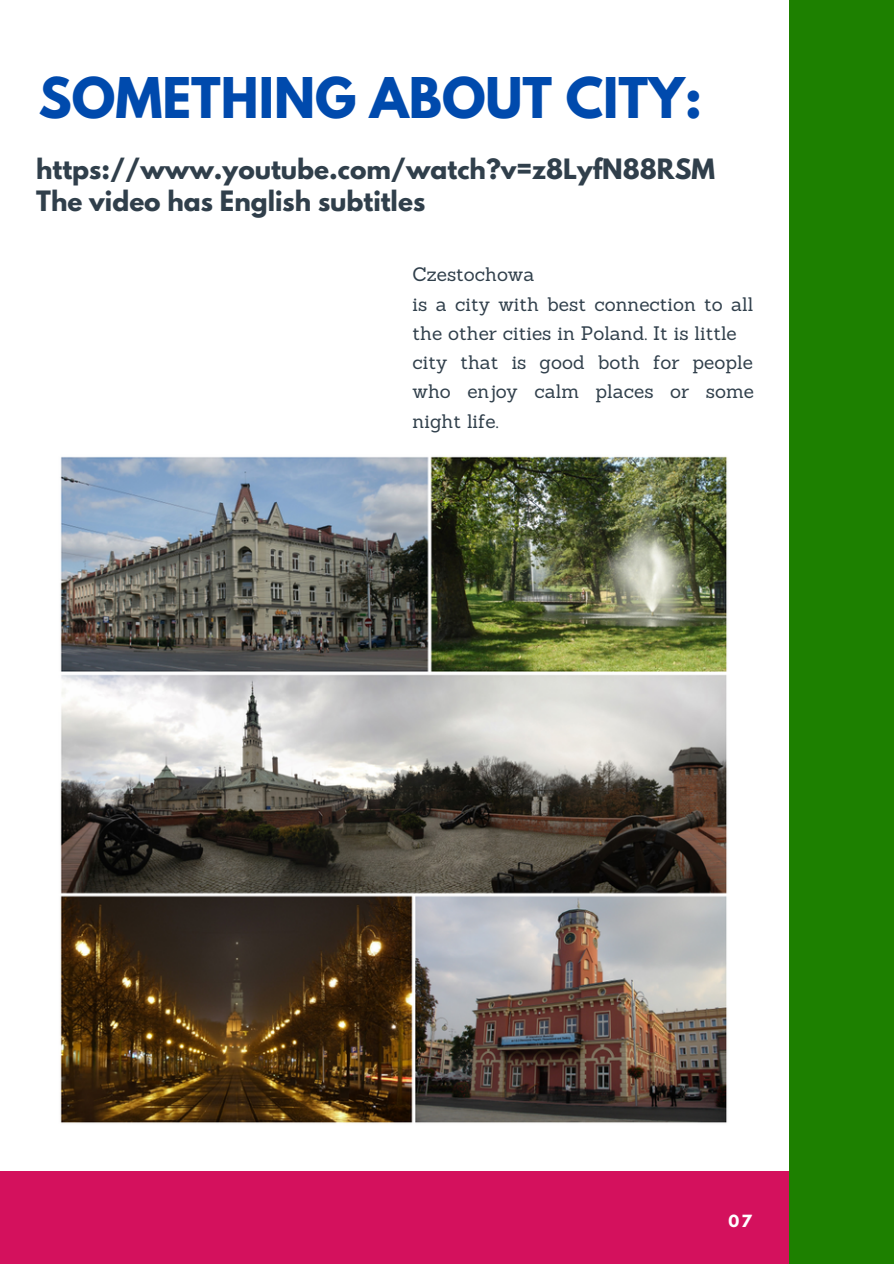
<style>
.page{position:relative;width:894px;height:1264px;background:#fff}
.page>*{position:absolute;margin:0;border:0;box-sizing:border-box;transform-origin:0 0}
.t1{font:700 49.65px "League Spartan";color:#004aad}
.t2{font:700 24.9px/32.7px "League Spartan";color:#303f4b}
.t3{font:19.05px/29.2px "Sanchez";color:#303f4b}
.t4{font:700 14.85px "League Spartan";color:#fff}
</style>
<div class="page">
<div style="left:0;top:1171px;width:893px;height:92px;background:#d4115d"></div>
<div style="left:789px;top:0;width:104px;height:1263px;background:#1d8000"></div>
<img style="left:60px;top:456px;width:667px;height:667px">
<h1 class="t1" style="left:38px;top:73px;width:665px">SOMETHING ABOUT CITY:</h1>
<h2 class="t2" style="left:36px;top:155px;width:680px">https://www.youtube.com/watch?v=z8LyfN88RSM<br>The video has English subtitles</h2>
<p class="t3" style="left:412px;top:260px;width:343px">Czestochowa<br>is a city with best connection to all the other cities in Poland. It is little city that is good both for people who enjoy calm places or some night life.</p>
<p class="t4" style="left:728px;top:1213px;width:25px">07</p>
</div>
